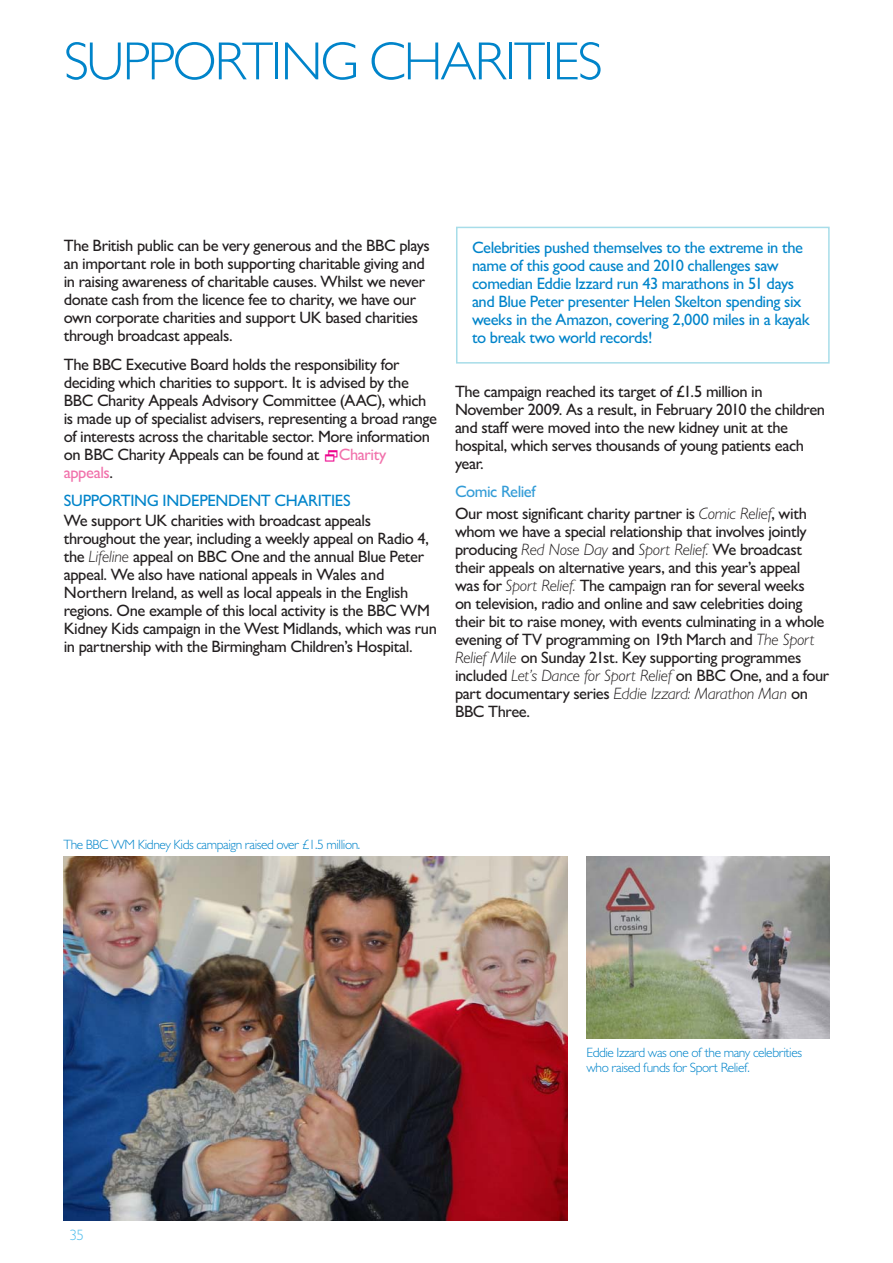
<style>
.page{position:relative;width:893px;height:1263px;background:#fff}
.page>*{position:absolute;margin:0;border:0;box-sizing:border-box;transform-origin:0 0}
.Heading{font:300 54px "Gill Sans MT Pro";letter-spacing:-.035em;color:#0084ca}
.Body{font:500 16.5px/18px "Gill Sans MT Pro";letter-spacing:-.025em;color:#231f20}
.Box_Out__inbody{font:500 16.5px/18px "Gill Sans MT Pro";letter-spacing:-.025em;color:#0084ca}
.Sub_Heading{font:500 16.5px "Gill Sans MT Pro";letter-spacing:-.02em;color:#0084ca}
.Body-2{font:500 16.5px "Gill Sans MT Pro";letter-spacing:-.025em;color:#f171ab}
.t1{font:300 15px "Gill Sans MT Pro";color:#4fbdec}
.t2{font:300 13.5px/15px "Gill Sans MT Pro";letter-spacing:-.03em;color:#0084ca}
.s1{color:#231f20}
.s2{font-weight:300;font-style:italic}
.s3{color:#339cd7}
</style>
<div class="page">
<img style="left:63px;top:856px;width:505px;height:364px">
<img style="left:586px;top:857px;width:244px;height:182px">
<div style="left:456px;top:227px;width:374px;height:137px;border:2px solid #a7dde9"></div>
<h1 class="Heading" style="left:64px;top:29px;width:540px">SUPPORTING CHARITIES</h1>
<p class="Body" style="left:64px;top:236px;width:367px">The British public can be very generous and the BBC plays an important role in both supporting charitable giving and in raising awareness of charitable causes. Whilst we never donate cash from the licence fee to charity, we have our own corporate charities and support UK based charities through broadcast appeals.</p>
<p class="Body" style="left:64px;top:355px;width:375px">The BBC Executive Board holds the responsibility for deciding which charities to support. It is advised by the BBC Charity Appeals Advisory Committee (AAC), which is made up of specialist advisers, representing a broad range of interests across the charitable sector. More information on BBC Charity Appeals can be found at</p>
<p class="Body-2" style="left:339px;top:444px;width:49px">Charity</p>
<p class="Body-2" style="left:64px;top:462px;width:51px">appeals<span class="s1">.</span></p>
<h2 class="Sub_Heading" style="left:64px;top:491px;width:288px">SUPPORTING INDEPENDENT CHARITIES</h2>
<p class="Body" style="left:64px;top:512px;width:375px">We support UK charities with broadcast appeals throughout the year, including a weekly appeal on Radio 4, the <span class="s2">Lifeline</span> appeal on BBC One and the annual Blue Peter appeal. We also have national appeals in Wales and Northern Ireland, as well as local appeals in the English regions. One example of this local activity is the BBC WM Kidney Kids campaign in the West Midlands, which was run in partnership with the Birmingham Children’s Hospital.</p>
<p class="Box_Out__inbody" style="left:472px;top:238px;width:339px">Celebrities pushed themselves to the extreme in the name of this good cause and 2010 challenges saw comedian Eddie Izzard run 43 marathons in 51 days and Blue Peter presenter Helen Skelton spending six weeks in the Amazon, covering 2,000 miles in a kayak to break two world records!</p>
<p class="Body" style="left:455px;top:382px;width:372px">The campaign reached its target of £1.5 million in November 2009. As a result, in February 2010 the children and staff were moved into the new kidney unit at the hospital, which serves thousands of young patients each year.</p>
<p class="Body" style="left:455px;top:481px;width:353px;line-height:21.9px"><span class="s3">Comic Relief<br></span>Our most significant charity partner is <span class="s2">Comic Relief</span>, with</p>
<p class="Body" style="left:455px;top:523px;width:376px">whom we have a special relationship that involves jointly producing <span class="s2">Red Nose Day</span> and <span class="s2">Sport Relief.</span> We broadcast their appeals on alternative years, and this year’s appeal was for <span class="s2">Sport Relief.</span> The campaign ran for several weeks<br>on television, radio and online and saw celebrities doing their bit to raise money, with events culminating in a whole evening of TV programming on 19th March and <span class="s2">The Sport Relief Mile</span> on Sunday 21st. Key supporting programmes included <span class="s2">Let’s Dance for Sport Relief</span> on BBC One, and a four part documentary series <span class="s2">Eddie Izzard: Marathon Man</span> on BBC Three.</p>
<p class="t2" style="left:63px;top:837px;width:298px">The BBC WM Kidney Kids campaign raised over £1.5 million.</p>
<p class="t1" style="left:70px;top:1226px;width:16px">35</p>
<p class="t2" style="left:586px;top:1045px;width:217px">Eddie Izzard was one of the many celebrities who raised funds for Sport Relief.</p>
</div>
